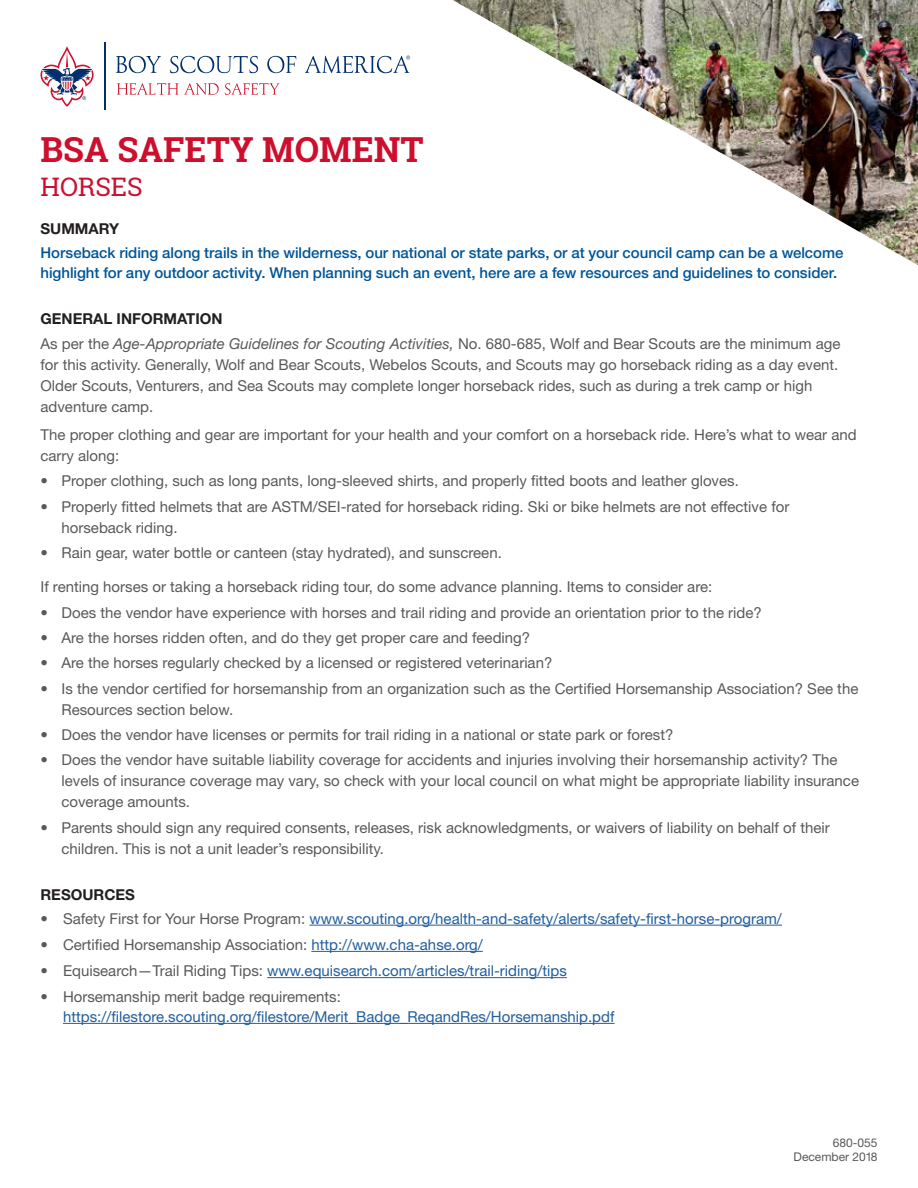
<style>
.page{position:relative;width:918px;height:1188px;background:#fff}
.page>*{position:absolute;margin:0;border:0;box-sizing:border-box;transform-origin:0 0}
.t1{font:700 34.5px "Roboto Slab";color:#ce0e2d}
.t2{font:25.5px "Roboto Slab";color:#ce0e2d}
.t3{font:15px/21px "Helvetica Neue LT Std";color:#58595b}
.t4{font:15px "Helvetica Neue LT Std";color:#215e9e}
.t5{font:500 15px/19.5px "Helvetica Neue LT Std";letter-spacing:-.005em;color:#005596}
.t6{font:700 15px "Helvetica Neue LT Std";color:#231f20}
.t7{font:12px/14.4px "Helvetica Neue LT Std";color:#58595b;text-align:right}
.s1{font-weight:700;color:#231f20}
.s2{font-style:italic}
.s3{color:#58595b}
.s4{color:#215e9e}
</style>
<div class="page">
<img style="left:453px;top:0;width:465px;height:265px">
<svg style="left:117px;top:83px;width:102px;height:12px"></svg>
<svg style="left:225px;top:83px;width:54px;height:12px"></svg>
<hr style="left:104px;top:43px;width:1px;height:67px;background:#002f6e">
<svg style="left:116px;top:56px;width:45px;height:17px"></svg>
<svg style="left:170px;top:56px;width:88px;height:17px"></svg>
<svg style="left:267px;top:56px;width:29px;height:17px"></svg>
<svg style="left:41px;top:46px;width:53px;height:61px"></svg>
<svg style="left:305px;top:56px;width:105px;height:17px"></svg>
<hr style="left:309px;top:925px;width:473px;height:1px;background:#215e9e">
<hr style="left:311px;top:951px;width:172px;height:1px;background:#215e9e">
<hr style="left:267px;top:977px;width:300px;height:1px;background:#215e9e">
<hr style="left:63px;top:1023px;width:552px;height:1px;background:#215e9e">
<h1 class="t1" style="left:40px;top:126px;width:385px">BSA SAFETY MOMENT</h1>
<h2 class="t2" style="left:40px;top:170px;width:104px">HORSES</h2>
<p class="t6" style="left:40px;top:220px;width:80px">SUMMARY</p>
<p class="t5" style="left:40px;top:243px;width:804px">Horseback riding along trails in the wilderness, our national or state parks, or at your council camp can be a welcome highlight for any outdoor activity. When planning such an event, here are a few resources and guidelines to consider.</p>
<p class="t3" style="left:40px;top:306px;width:802px;line-height:25.3px"><span class="s1">GENERAL INFORMATION<br></span>As per the <span class="s2">Age-Appropriate Guidelines for Scouting Activities,</span> No. 680-685, Wolf and Bear Scouts are the minimum age</p>
<p class="t3" style="left:40px;top:354px;width:799px">for this activity. Generally, Wolf and Bear Scouts, Webelos Scouts, and Scouts may go horseback riding as a day event.<br>Older Scouts, Venturers, and Sea Scouts may complete longer horseback rides, such as during a trek camp or high adventure camp.</p>
<p class="t3" style="left:40px;top:424px;width:818px">The proper clothing and gear are important for your health and your comfort on a horseback ride. Here’s what to wear and carry along:</p>
<p class="t3" style="left:40px;top:470px;width:700px">• Proper clothing, such as long pants, long-sleeved shirts, and properly fitted boots and leather gloves.</p>
<p class="t3" style="left:62px;top:496px;width:729px;text-indent:-21px">• Properly fitted helmets that are ASTM/SEI-rated for horseback riding. Ski or bike helmets are not effective for horseback riding.</p>
<p class="t3" style="left:40px;top:542px;width:463px">• Rain gear, water bottle or canteen (stay hydrated), and sunscreen.</p>
<p class="t3" style="left:40px;top:576px;width:673px">If renting horses or taking a horseback riding tour, do some advance planning. Items to consider are:</p>
<p class="t3" style="left:40px;top:602px;width:723px">• Does the vendor have experience with horses and trail riding and provide an orientation prior to the ride?</p>
<p class="t3" style="left:40px;top:627px;width:491px">• Are the horses ridden often, and do they get proper care and feeding?</p>
<p class="t3" style="left:40px;top:652px;width:513px">• Are the horses regularly checked by a licensed or registered veterinarian?</p>
<p class="t3" style="left:62px;top:678px;width:798px;text-indent:-21px">• Is the vendor certified for horsemanship from an organization such as the Certified Horsemanship Association? See the<br>Resources section below.</p>
<p class="t3" style="left:40px;top:724px;width:635px">• Does the vendor have licenses or permits for trail riding in a national or state park or forest?</p>
<p class="t3" style="left:62px;top:749px;width:799px;text-indent:-21px">• Does the vendor have suitable liability coverage for accidents and injuries involving their horsemanship activity? The levels of insurance coverage may vary, so check with your local council on what might be appropriate liability insurance coverage amounts.</p>
<p class="t3" style="left:62px;top:817px;width:770px;text-indent:-21px">• Parents should sign any required consents, releases, risk acknowledgments, or waivers of liability on behalf of their children. This is not a unit leader’s responsibility.</p>
<p class="t6" style="left:40px;top:885px;width:96px">RESOURCES</p>
<p class="t4" style="left:40px;top:909px;width:743px"><span class="s3">• Safety First for Your Horse Program:</span> www.scouting.org/health-and-safety/alerts/safety-first-horse-program/</p>
<p class="t3" style="left:40px;top:934px;width:444px">• Certified Horsemanship Association: <span class="s4">http://www.cha-ahse.org/</span></p>
<p class="t4" style="left:40px;top:962px;width:528px"><span class="s3">• Equisearch—Trail Riding Tips:</span> www.equisearch.com/articles/trail-riding/tips</p>
<p class="t3" style="left:40px;top:986px;width:302px">• Horsemanship merit badge requirements:</p>
<p class="t4" style="left:63px;top:1008px;width:553px">https://filestore.scouting.org/filestore/Merit_Badge_ReqandRes/Horsemanship.pdf</p>
<p class="t7" style="left:794px;top:1135px;width:85px">680-055<br>December 2018</p>
</div>
